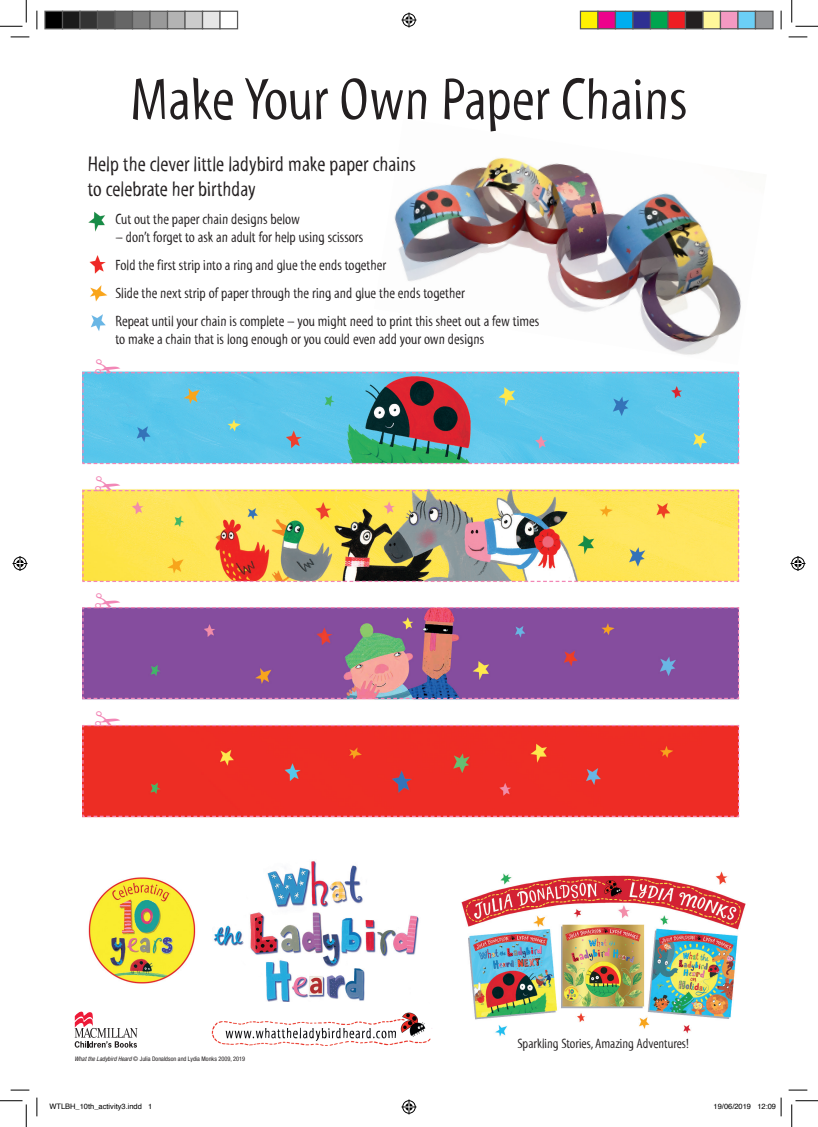
<style>
.page{position:relative;width:818px;height:1127px;background:#fff}
.page>*{position:absolute;margin:0;border:0;box-sizing:border-box;transform-origin:0 0}
.t1{font:60px "Myriad Tilt";color:#231f20}
.t2{font:21.25px/25px "Myriad Tilt";color:#231f20}
.t3{font:15px/28.1px "Myriad Tilt";color:#231f20}
.t4{font:13.75px "Myriad Tilt";color:#231f20}
.t5{font:7.5px "Helvetica";color:#000}
.t6{font:condensed 6.25px "Helvetica Neue LT";color:#231f20}
.s1{font-style:italic}
</style>
<div class="page">
<img style="left:88px;top:211px;width:17px;height:21px">
<img style="left:89px;top:255px;width:17px;height:19px">
<img style="left:90px;top:285px;width:18px;height:17px">
<img style="left:91px;top:314px;width:15px;height:17px">
<img style="left:394px;top:157px;width:347px;height:199px">
<svg style="left:75px;top:1011px;width:63px;height:36px"></svg>
<img style="left:214px;top:861px;width:205px;height:141px">
<img style="left:211px;top:1012px;width:221px;height:34px">
<img style="left:88px;top:877px;width:108px;height:107px">
<img style="left:461px;top:871px;width:285px;height:166px">
<svg style="left:11px;top:36px;width:18px;height:2px"></svg>
<svg style="left:788px;top:36px;width:19px;height:2px"></svg>
<svg style="left:11px;top:1089px;width:18px;height:1px"></svg>
<svg style="left:788px;top:1089px;width:19px;height:1px"></svg>
<svg style="left:36px;top:11px;width:2px;height:18px"></svg>
<svg style="left:36px;top:1097px;width:2px;height:18px"></svg>
<svg style="left:780px;top:11px;width:2px;height:18px"></svg>
<svg style="left:0;top:0;width:27px;height:27px"></svg>
<svg style="left:0;top:1100px;width:27px;height:26px"></svg>
<svg style="left:791px;top:0;width:27px;height:27px"></svg>
<svg style="left:791px;top:1100px;width:27px;height:26px"></svg>
<svg style="left:401px;top:13px;width:15px;height:15px"></svg>
<svg style="left:401px;top:1099px;width:15px;height:15px"></svg>
<svg style="left:13px;top:556px;width:15px;height:15px"></svg>
<svg style="left:790px;top:556px;width:15px;height:15px"></svg>
<div style="left:45px;top:11px;width:18px;height:18px;background:#000"></div>
<div style="left:44px;top:11px;width:19px;height:18px;border:1px solid #595959"></div>
<div style="left:63px;top:11px;width:17px;height:18px;background:#1a1a1a"></div>
<div style="left:62px;top:11px;width:19px;height:18px;border:1px solid #595959"></div>
<div style="left:80px;top:11px;width:18px;height:18px;background:#333"></div>
<div style="left:79px;top:11px;width:19px;height:18px;border:1px solid #595959"></div>
<div style="left:98px;top:11px;width:17px;height:18px;background:#4d4d4d"></div>
<div style="left:97px;top:11px;width:19px;height:18px;border:1px solid #595959"></div>
<div style="left:115px;top:11px;width:18px;height:18px;background:#666"></div>
<div style="left:114px;top:11px;width:19px;height:18px;border:1px solid #595959"></div>
<div style="left:133px;top:11px;width:17px;height:18px;background:#808080"></div>
<div style="left:132px;top:11px;width:19px;height:18px;border:1px solid #595959"></div>
<div style="left:150px;top:11px;width:18px;height:18px;background:#999"></div>
<div style="left:149px;top:11px;width:19px;height:18px;border:1px solid #595959"></div>
<div style="left:168px;top:11px;width:17px;height:18px;background:#b3b3b3"></div>
<div style="left:167px;top:11px;width:19px;height:18px;border:1px solid #595959"></div>
<div style="left:185px;top:11px;width:18px;height:18px;background:#ccc"></div>
<div style="left:184px;top:11px;width:19px;height:18px;border:1px solid #595959"></div>
<div style="left:203px;top:11px;width:17px;height:18px;background:#e6e6e6"></div>
<div style="left:202px;top:11px;width:19px;height:18px;border:1px solid #595959"></div>
<div style="left:219px;top:11px;width:19px;height:18px;border:1px solid #595959"></div>
<div style="left:580px;top:11px;width:18px;height:18px;background:#fff101"></div>
<div style="left:580px;top:11px;width:18px;height:18px;border:1px solid #595959"></div>
<div style="left:598px;top:11px;width:17px;height:18px;background:#ed028c"></div>
<div style="left:597px;top:11px;width:19px;height:18px;border:1px solid #595959"></div>
<div style="left:615px;top:11px;width:18px;height:18px;background:#00aeef"></div>
<div style="left:615px;top:11px;width:18px;height:18px;border:1px solid #595959"></div>
<div style="left:633px;top:11px;width:17px;height:18px;background:#2e3092"></div>
<div style="left:632px;top:11px;width:19px;height:18px;border:1px solid #595959"></div>
<div style="left:650px;top:11px;width:18px;height:18px;background:#00a54f"></div>
<div style="left:650px;top:11px;width:18px;height:18px;border:1px solid #595959"></div>
<div style="left:668px;top:11px;width:17px;height:18px;background:#ee1d23"></div>
<div style="left:667px;top:11px;width:19px;height:18px;border:1px solid #595959"></div>
<div style="left:685px;top:11px;width:18px;height:18px;background:#231f20"></div>
<div style="left:685px;top:11px;width:18px;height:18px;border:1px solid #595959"></div>
<div style="left:703px;top:11px;width:17px;height:18px;background:#fff79a"></div>
<div style="left:702px;top:11px;width:19px;height:18px;border:1px solid #595959"></div>
<div style="left:720px;top:11px;width:18px;height:18px;background:#f499c2"></div>
<div style="left:720px;top:11px;width:18px;height:18px;border:1px solid #595959"></div>
<div style="left:738px;top:11px;width:17px;height:18px;background:#6bcff6"></div>
<div style="left:737px;top:11px;width:19px;height:18px;border:1px solid #595959"></div>
<div style="left:755px;top:11px;width:18px;height:18px;background:#939598"></div>
<div style="left:755px;top:11px;width:18px;height:18px;border:1px solid #595959"></div>
<svg style="left:780px;top:1097px;width:2px;height:18px"></svg>
<svg style="left:82px;top:371px;width:657px;height:93px;background:#63b6d2"></svg>
<svg style="left:82px;top:488px;width:657px;height:94px;background:#dec466"></svg>
<svg style="left:82px;top:606px;width:657px;height:93px;background:#8c579c"></svg>
<div style="left:82px;top:724px;width:657px;height:92px;background:#ee2c25"></div>
<h1 class="t1" style="left:131px;top:67px;width:558px">Make Your Own Paper Chains</h1>
<h2 class="t2" style="left:88px;top:152px;width:329px">Help the clever little ladybird make paper chains to celebrate her birthday</h2>
<p class="t3" style="left:115px;top:205px;width:186px">Cut out the paper chain designs below</p>
<p class="t3" style="left:115px;top:223px;width:425px">– don’t forget to ask an adult for help using scissors<br>Fold the first strip into a ring and glue the ends together<br>Slide the next strip of paper through the ring and glue the ends together<br>Repeat until your chain is complete – you might need to print this sheet out a few times</p>
<p class="t3" style="left:115px;top:325px;width:370px">to make a chain that is long enough or you could even add your own designs</p>
<p class="t6" style="left:74px;top:1054px;width:172px"><span class="s1">What the Ladybird Heard</span> © Julia Donaldson and Lydia Monks 2009, 2019</p>
<p class="t4" style="left:517px;top:1036px;width:173px">Sparkling Stories, Amazing Adventures!</p>
<p class="t5" style="left:49px;top:1100px;width:104px">WTLBH_10th_activity3.indd 1</p>
<p class="t5" style="left:713px;top:1100px;width:64px">19/06/2019 12:09</p>
</div>
